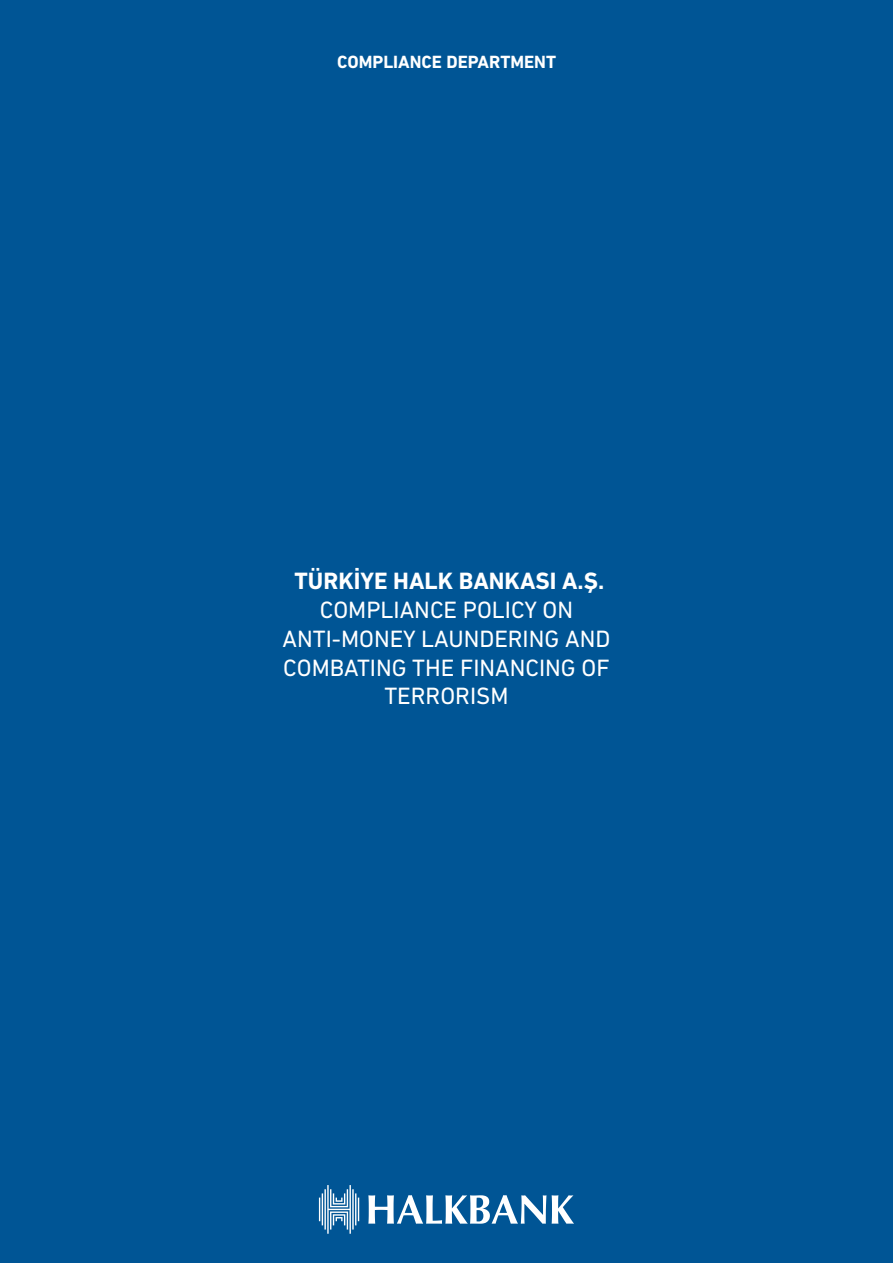
<style>
.page{position:relative;width:893px;height:1263px;background:#005595}
.page>*{position:absolute;margin:0;border:0;box-sizing:border-box;transform-origin:0 0}
.t1{font:24px/28.8px "DIN Next LT Pro";color:#fff;text-align:center}
.t2{font:700 24px "DIN Next LT Pro";color:#fff}
.t3{font:700 18px "DIN Next LT Pro";color:#fff}
</style>
<div class="page">
<svg style="left:368px;top:1195px;width:178px;height:29px"></svg>
<svg style="left:552px;top:1195px;width:22px;height:29px"></svg>
<svg style="left:319px;top:1185px;width:40px;height:49px"></svg>
<p class="t3" style="left:337px;top:51px;width:221px">COMPLIANCE DEPARTMENT</p>
<p class="t2" style="left:294px;top:567px;width:311px">TÜRKİYE HALK BANKASI A.Ş.</p>
<p class="t1" style="left:320px;top:595px;width:255px">COMPLIANCE POLICY ON</p>
<p class="t1" style="left:283px;top:624px;width:329px">ANTI-MONEY LAUNDERING AND</p>
<p class="t1" style="left:283px;top:653px;width:328px">COMBATING THE FINANCING OF<br>TERRORISM</p>
</div>
